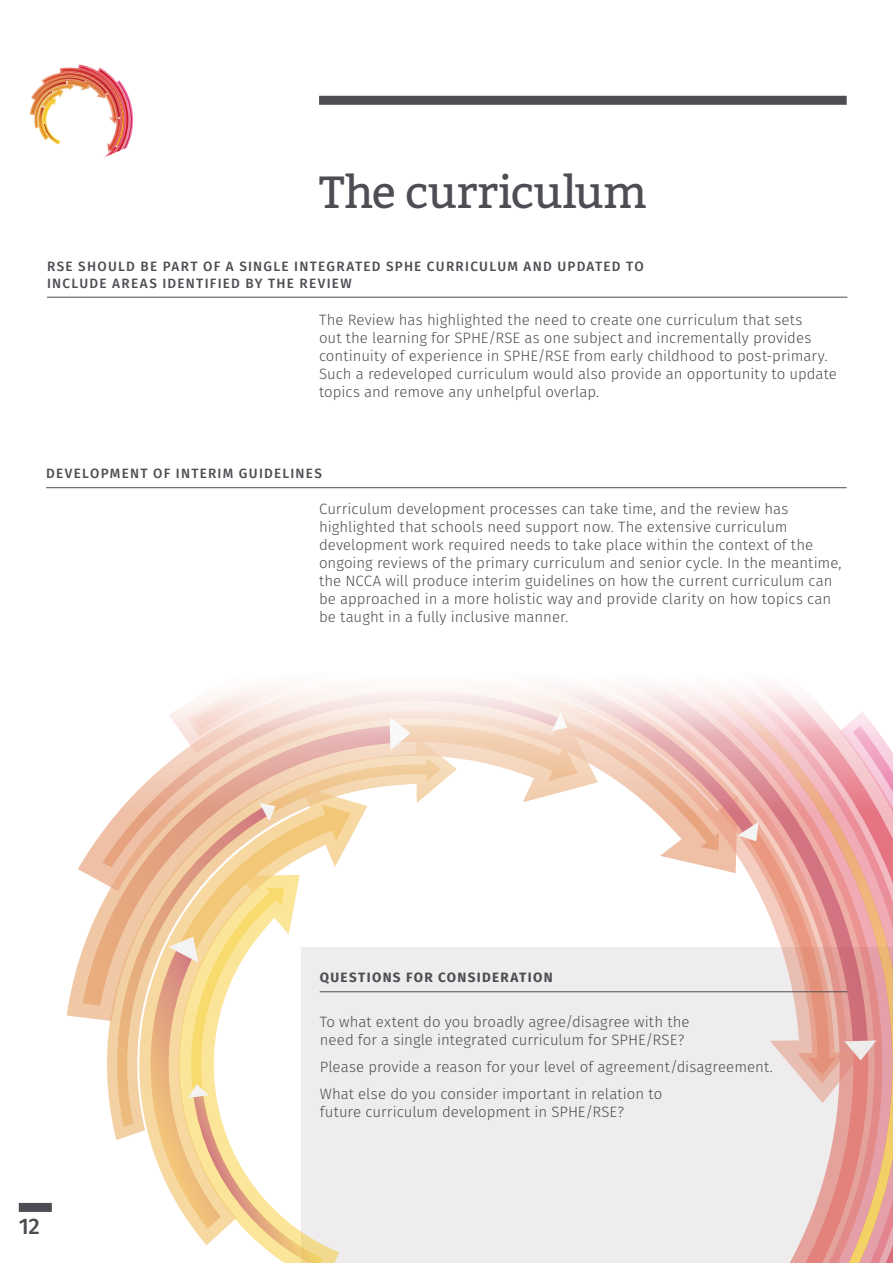
<style>
.page{position:relative;width:893px;height:1263px;background:#fff}
.page>*{position:absolute;margin:0;border:0;box-sizing:border-box;transform-origin:0 0}
.t1{font:45px "Bitter";letter-spacing:-.01em;color:#4e4d53}
.t2{font:500 22.5px "Fira Sans";color:#4e4d53}
.t3{font:300 15px/18px "Fira Sans";color:#4e4d53}
.t4{font:500 13.5px/16.5px "Fira Sans";letter-spacing:.095em;color:#4e4d53}
.t5{font:700 13.5px "Fira Sans";letter-spacing:.095em;color:#4e4d53}
</style>
<div class="page">
<div style="left:319px;top:96px;width:528px;height:9px;background:#4e4d53"></div>
<div style="left:19px;top:1203px;width:33px;height:9px;background:#4e4d53"></div>
<img style="left:30px;top:64px;width:104px;height:94px">
<svg style="left:67px;top:949px;width:34px;height:71px"></svg>
<svg style="left:140px;top:1127px;width:210px;height:101px;background:#f0eeee"></svg>
<div style="left:380px;top:1045px;width:137px;height:218px;background:#eeecec"></div>
<svg style="left:145px;top:1005px;width:177px;height:258px"></svg>
<svg style="left:101px;top:1005px;width:167px;height:122px"></svg>
<svg style="left:83px;top:831px;width:267px;height:174px"></svg>
<svg style="left:103px;top:700px;width:247px;height:167px"></svg>
<svg style="left:194px;top:688px;width:156px;height:146px;background:#f2d0b9"></svg>
<svg style="left:350px;top:690px;width:167px;height:355px"></svg>
<svg style="left:517px;top:686px;width:376px;height:577px"></svg>
<hr style="left:47px;top:297px;width:800px;height:1px;background:#4e4d53">
<hr style="left:320px;top:991px;width:527px;height:1px;background:#4e4d53">
<hr style="left:46px;top:487px;width:801px;height:1px;background:#4e4d53">
<h1 class="t1" style="left:319px;top:160px;width:330px">The curriculum</h1>
<p class="t4" style="left:47px;top:258px;width:598px">RSE SHOULD BE PART OF A SINGLE INTEGRATED SPHE CURRICULUM AND UPDATED TO<br>INCLUDE AREAS IDENTIFIED BY THE REVIEW</p>
<p class="t3" style="left:319px;top:311px;width:519px">The Review has highlighted the need to create one curriculum that sets<br>out the learning for SPHE/RSE as one subject and incrementally provides continuity of experience in SPHE/RSE from early childhood to post-primary.<br>Such a redeveloped curriculum would also provide an opportunity to update topics and remove any unhelpful overlap.</p>
<p class="t4" style="left:46px;top:465px;width:277px">DEVELOPMENT OF INTERIM GUIDELINES</p>
<p class="t3" style="left:319px;top:500px;width:524px">Curriculum development processes can take time, and the review has highlighted that schools need support now. The extensive curriculum development work required needs to take place within the context of the ongoing reviews of the primary curriculum and senior cycle. In the meantime, the NCCA will produce interim guidelines on how the current curriculum can be approached in a more holistic way and provide clarity on how topics can be taught in a fully inclusive manner.</p>
<h2 class="t2" style="left:19px;top:1208px;width:23px">12</h2>
<p class="t5" style="left:320px;top:966px;width:234px">QUESTIONS FOR CONSIDERATION</p>
<p class="t3" style="left:320px;top:1013px;width:371px">To what extent do you broadly agree/disagree with the need for a single integrated curriculum for SPHE/RSE?</p>
<p class="t3" style="left:320px;top:1053px;width:455px;line-height:27px">Please provide a reason for your level of agreement/disagreement.<br>What else do you consider important in relation to</p>
<p class="t3" style="left:320px;top:1103px;width:306px">future curriculum development in SPHE/RSE?</p>
</div>
